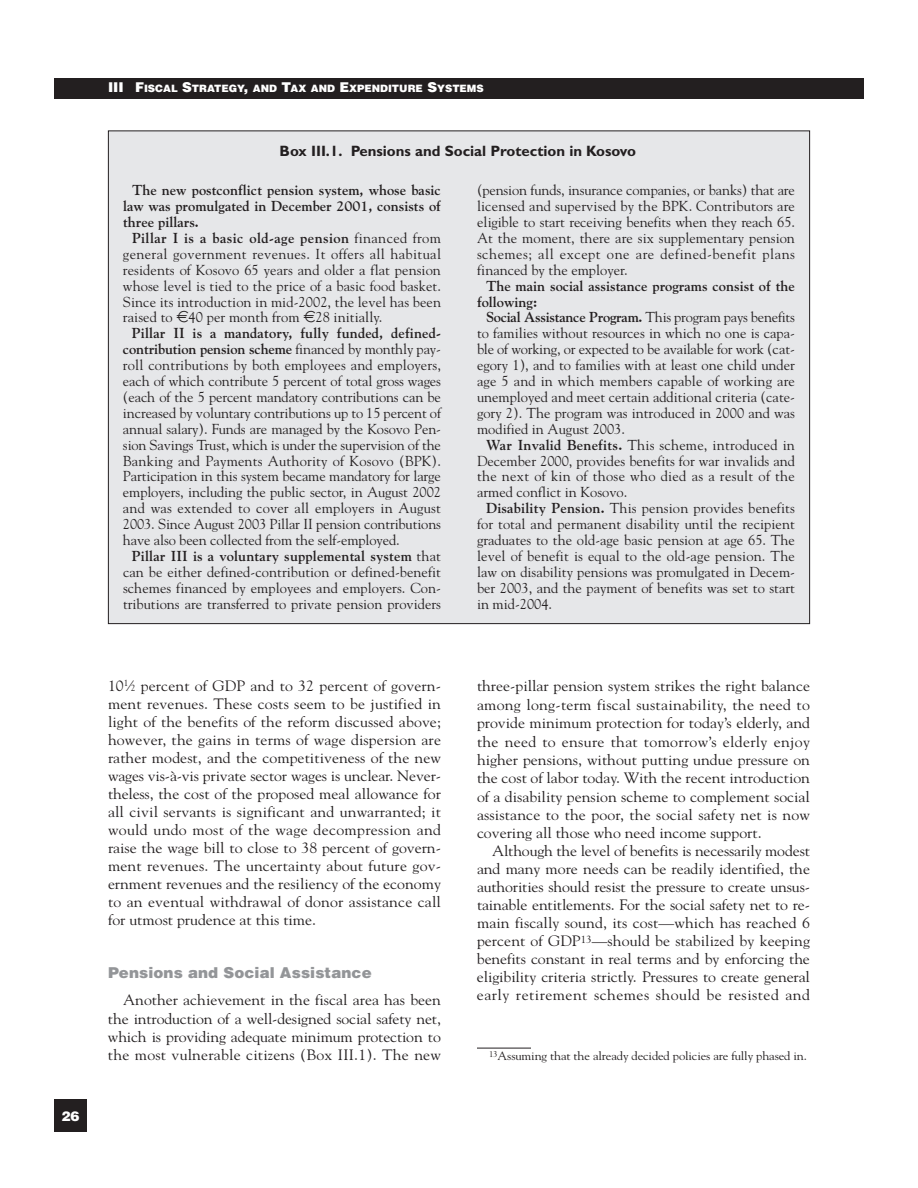
<style>
.page{position:relative;width:918px;height:1188px;background:#fff}
.page>*{position:absolute;margin:0;border:0;box-sizing:border-box;transform-origin:0 0}
.t1{font:15px/18px "Goudy";letter-spacing:.01em;color:#231f20;text-align:justify;scale:1.05 1}
.t2{font:700 15px "Gill Sans";color:#231f20}
.t3{font:900 15px "Helvetica";letter-spacing:.005em;color:#939598}
.t4{font:14.4px/15.9px "Goudy";color:#231f20;text-align:justify}
.t5{font:700 14.4px/15.9px "Goudy";color:#231f20;text-align:justify}
.t6{font:900 13.5px "Helvetica";color:#fff}
.t7{font:12px "Goudy";letter-spacing:-.01em;color:#231f20;scale:1.05 1}
.t8{font:900 10.2px "Helvetica";color:#fff}
.s1{font-size:13.5px}
.s2{font-weight:700}
.s3{font-family:"Euro Logo"}
.s4{font-size:9px}
</style>
<div class="page">
<div style="left:54px;top:1100px;width:33px;height:32px;background:#231f20"></div>
<div style="left:54px;top:78px;width:810px;height:21px;background:#231f20"></div>
<div style="left:108px;top:131px;width:702px;height:493px;background:#e6e7e9"></div>
<hr style="left:477px;top:1048px;width:54px;height:1px;background:#231f20">
<p class="t6" style="left:61px;top:1111px;width:20px">26</p>
<p class="t8" style="left:108px;top:85px;width:377px"><span class="s1">III F</span>ISCAL <span class="s1">S</span>TRATEGY<span class="s1">,</span> AND <span class="s1">T</span>AX AND <span class="s1">E</span>XPENDITURE <span class="s1">S</span>YSTEMS</p>
<p class="t2" style="left:280px;top:145px;width:358px">Box III.1. Pensions and Social Protection in Kosovo</p>
<p class="t4" style="left:477px;top:183px;width:320px">(pension funds, insurance companies, or banks) that are licensed and supervised by the BPK. Contributors are eligible to start receiving benefits when they reach 65.<br>At the moment, there are six supplementary pension schemes; all except one are defined-benefit plans financed by the employer.</p>
<p class="t5" style="left:477px;top:279px;width:320px;text-indent:9px">The main social assistance programs consist of the following:</p>
<p class="t4" style="left:477px;top:311px;width:320px;text-indent:9px"><span class="s2">Social Assistance Program.</span> This program pays benefits to families without resources in which no one is capa&shy;ble of working, or expected to be available for work (cat&shy;egory 1), and to families with at least one child under age 5 and in which members capable of working are unemployed and meet certain additional criteria (cate&shy;gory 2). The program was introduced in 2000 and was modified in August 2003.</p>
<p class="t4" style="left:477px;top:438px;width:319px;text-indent:9px"><span class="s2">War Invalid Benefits.</span> This scheme, introduced in December 2000, provides benefits for war invalids and the next of kin of those who died as a result of the armed conflict in Kosovo.</p>
<p class="t4" style="left:477px;top:501px;width:320px;text-indent:9px"><span class="s2">Disability Pension.</span> This pension provides benefits for total and permanent disability until the recipient graduates to the old-age basic pension at age 65. The level of benefit is equal to the old-age pension. The law on disability pensions was promulgated in Decem&shy;ber 2003, and the payment of benefits was set to start in mid-2004.</p>
<p class="t5" style="left:123px;top:183px;width:320px;text-indent:9px">The new postconflict pension system, whose basic law was promulgated in December 2001, consists of three pillars.</p>
<p class="t4" style="left:123px;top:231px;width:320px;text-indent:9px"><span class="s2">Pillar I is a basic old-age pension</span> financed from general government revenues. It offers all habitual residents of Kosovo 65 years and older a flat pension whose level is tied to the price of a basic food basket.<br>Since its introduction in mid-2002, the level has been raised to <span class="s3">8</span>40 per month from <span class="s3">8</span>28 initially.</p>
<p class="t4" style="left:123px;top:327px;width:320px;text-indent:9px"><span class="s2">Pillar II is a mandatory, fully funded, defined&shy;contribution pension scheme</span> financed by monthly pay&shy;roll contributions by both employees and employers, each of which contribute 5 percent of total gross wages (each of the 5 percent mandatory contributions can be increased by voluntary contributions up to 15 percent of annual salary). Funds are managed by the Kosovo Pen&shy;sion Savings Trust, which is under the supervision of the Banking and Payments Authority of Kosovo (BPK).<br>Participation in this system became mandatory for large employers, including the public sector, in August 2002 and was extended to cover all employers in August 2003. Since August 2003 Pillar II pension contributions have also been collected from the self-employed.</p>
<p class="t4" style="left:123px;top:549px;width:320px;text-indent:9px"><span class="s2">Pillar III is a voluntary supplemental system</span> that can be either defined-contribution or defined-benefit schemes financed by employees and employers. Con&shy;tributions are transferred to private pension providers</p>
<p class="t1" style="left:108px;top:678px;width:319px">10<sup>1</sup>⁄<span class="s4">2</span> percent of GDP and to 32 percent of govern&shy;ment revenues. These costs seem to be justified in light of the benefits of the reform discussed above; however, the gains in terms of wage dispersion are rather modest, and the competitiveness of the new wages vis-à-vis private sector wages is unclear. Never&shy;theless, the cost of the proposed meal allowance for all civil servants is significant and unwarranted; it would undo most of the wage decompression and raise the wage bill to close to 38 percent of govern&shy;ment revenues. The uncertainty about future gov&shy;ernment revenues and the resiliency of the economy to an eventual withdrawal of donor assistance call for utmost prudence at this time.</p>
<p class="t3" style="left:108px;top:967px;width:265px">Pensions and Social Assistance</p>
<p class="t1" style="left:108px;top:992px;width:319px;text-indent:15px">Another achievement in the fiscal area has been the introduction of a well-designed social safety net, which is providing adequate minimum protection to the most vulnerable citizens (Box III.1). The new</p>
<p class="t1" style="left:477px;top:678px;width:319px;line-height:18.5px">three-pillar pension system strikes the right balance among long-term fiscal sustainability, the need to provide minimum protection for today’s elderly, and the need to ensure that tomorrow’s elderly enjoy higher pensions, without putting undue pressure on the cost of labor today. With the recent introduction of a disability pension scheme to complement social assistance to the poor, the social safety net is now covering all those who need income support.</p>
<p class="t1" style="left:477px;top:843px;width:319px;text-indent:15px">Although the level of benefits is necessarily modest and many more needs can be readily identified, the authorities should resist the pressure to create unsus&shy;tainable entitlements. For the social safety net to re&shy;main fiscally sound, its cost—which has reached 6 percent of GDP<sup>13</sup>—should be stabilized by keeping benefits constant in real terms and by enforcing the eligibility criteria strictly. Pressures to create general early retirement schemes should be resisted and</p>
<p class="t7" style="left:489px;top:1052px;width:304px"><sup>13</sup>Assuming that the already decided policies are fully phased in.</p>
</div>
